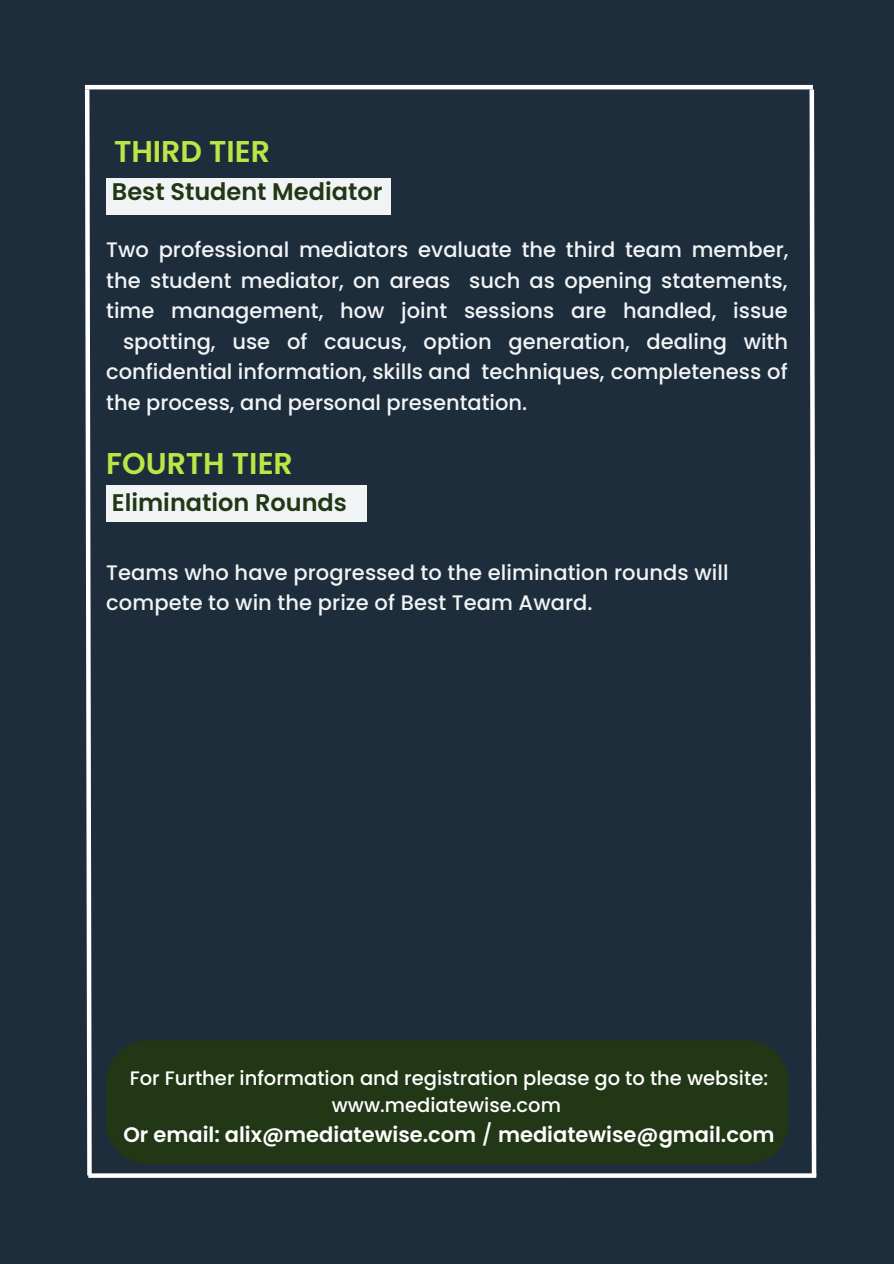
<style>
.page{position:relative;width:894px;height:1264px;background:#fff}
.page>*{position:absolute;margin:0;border:0;box-sizing:border-box;transform-origin:0 0}
.t1{font:600 30px "Poppins";color:#bce645}
.t2{font:600 24px "Poppins";color:#213716}
.t3{font:500 21px/30.5px "Poppins";color:#f1f4f4}
.t4{font:600 21px "Poppins";color:#fff}
.t5{font:500 19.5px/27px "Poppins";color:#fff;text-align:center}
.s1{font-weight:500}
</style>
<div class="page">
<div style="left:0;top:0;width:893px;height:1263px;background:#1e2d3c"></div>
<svg style="left:85px;top:89px;width:9px;height:1089px"></svg>
<svg style="left:807px;top:85px;width:10px;height:1093px"></svg>
<div style="left:106px;top:178px;width:284px;height:37px;background:#f1f4f4"></div>
<div style="left:106px;top:485px;width:260px;height:36px;background:#f1f4f4"></div>
<hr style="left:85px;top:85px;width:727px;height:4px;background:#fff">
<svg style="left:88px;top:1173px;width:728px;height:4px;background:#eaeced"></svg>
<div style="left:106px;top:1040px;width:682px;height:123px;background:#213716"></div>
<p class="t1" style="left:114px;top:130px;width:157px">THIRD TIER</p>
<p class="t2" style="left:112px;top:175px;width:272px">Best Student Mediator</p>
<p class="t3" style="left:106px;top:235px;width:683px">Two professional mediators evaluate the third team member,</p>
<p class="t3" style="left:106px;top:265px;width:682px">the student mediator, on areas such as opening statements,</p>
<p class="t3" style="left:106px;top:296px;width:683px">time management, how joint sessions are handled, issue</p>
<p class="t3" style="left:123px;top:326px;width:666px">spotting, use of caucus, option generation, dealing with</p>
<p class="t3" style="left:106px;top:356px;width:682px">confidential information, skills and techniques, completeness of</p>
<p class="t3" style="left:106px;top:387px;width:422px">the process, and personal presentation.</p>
<p class="t1" style="left:106px;top:442px;width:188px">FOURTH TIER</p>
<p class="t2" style="left:112px;top:485px;width:236px">Elimination Rounds</p>
<p class="t3" style="left:106px;top:557px;width:623px">Teams who have progressed to the elimination rounds will compete to win the prize of Best Team Award.</p>
<p class="t5" style="left:130px;top:1064px;width:639px">For Further information and registration please go to the website: www.mediatewise.com</p>
<p class="t4" style="left:123px;top:1119px;width:652px">Or email: alix@mediatewise.com <span class="s1">/</span> mediatewise@gmail.com</p>
</div>
